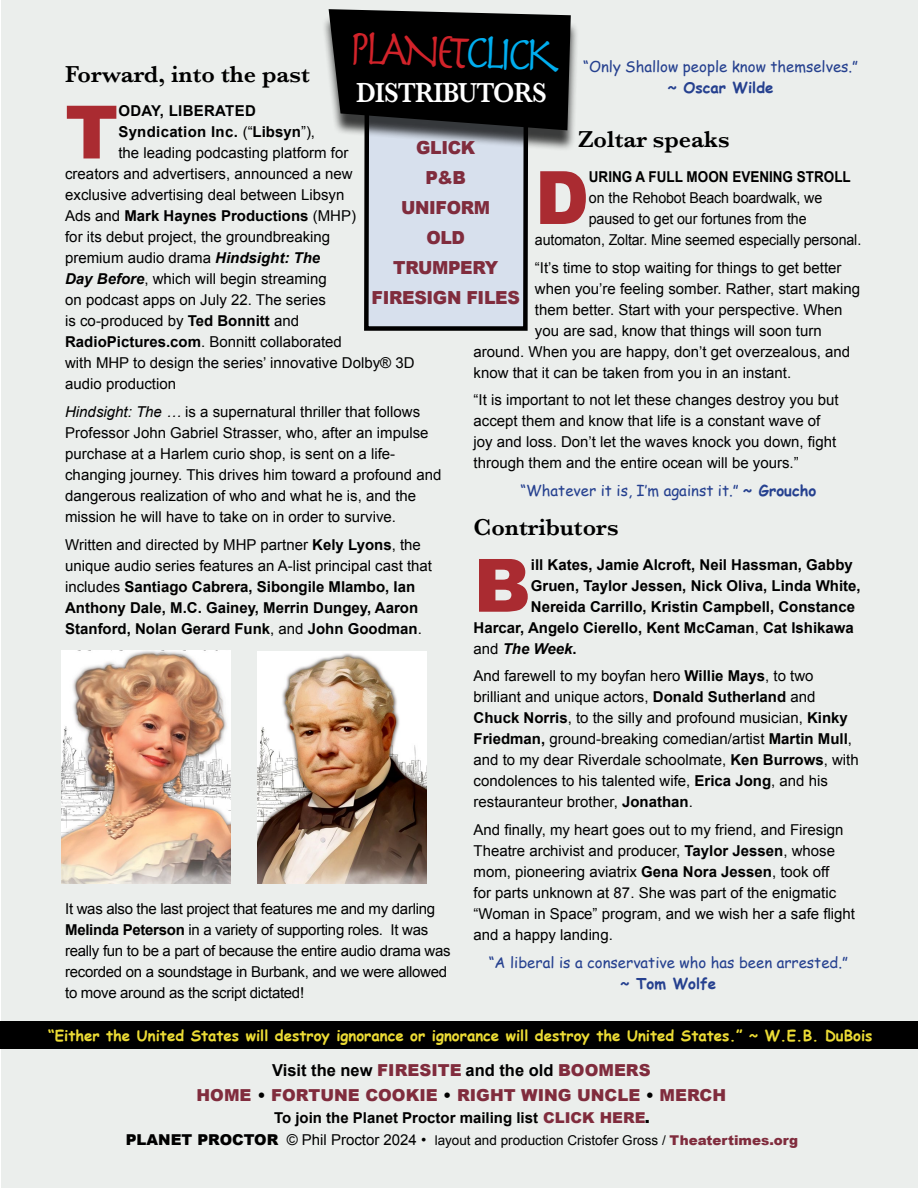
<style>
.page{position:relative;width:918px;height:1188px;background:#fff}
.page>*{position:absolute;margin:0;border:0;box-sizing:border-box;transform-origin:0 0}
.t1{font:900 73.65px "Arial";color:#aa2b31}
.t2{font:900 73.65px "Arial";color:#aa2b31;scale:.94 1}
.t3{font:51.3px "Herculanum";color:#d2232a;scale:.83 1}
.t4{font:600 28.5px "Baskerville";letter-spacing:-.03em;color:#fff;scale:.9 1}
.t5{font:600 24px "Baskerville";color:#000}
.t6{font:900 18px/30px "Arial";letter-spacing:-.02em;color:#802c3d;text-align:center;scale:.96 1}
.t7{font:900 16.5px/25.2px "Arial";color:#802c3d;text-align:center}
.t8{font:15px/21px "Arial";color:#000}
.t9{font:700 15px/21px "Arial";color:#000}
.t10{font:15px/21px "Arial";letter-spacing:-.02em;color:#000}
.t11{font:15px "Comic Sans MS";color:#25408f}
.t12{font:15px "Arial";color:#000;scale:.95 1}
.t13{font:700 15px "Comic Sans MS";color:#ecdc35}
.t14{font:700 15px "Arial";letter-spacing:.02em;color:#000}
.t15{font:700 15px "Arial";color:#000;scale:.9 1}
.t16{font:700 15px "Comic Sans MS";color:#25408f}
.t17{font:italic 700 15px "Arial";color:#000}
.t18{font:13.5px "Arial";color:#000}
.s1{color:#00aeef}
.s2{font-weight:400}
.s3{font-weight:700;font-style:italic}
.s4{font-weight:700}
.s5{font-style:italic}
.s6{font-weight:400;font-style:normal}
.s7{font-style:normal}
.s8{font-weight:700;color:#000}
.s9{color:#000}
.s10{font-weight:900;color:#802c3d}
.s11{font-weight:900}
.s12{font-weight:900;font-size:15px}
.s13{font-size:15px}
</style>
<div class="page">
<div style="left:1px;top:0;width:917px;height:1187px;background:#ebeeec"></div>
<img style="left:61px;top:651px;width:169px;height:233px">
<img style="left:257px;top:651px;width:170px;height:232px">
<div style="left:0;top:1022px;width:918px;height:27px;background:#000"></div>
<svg style="left:364px;top:152px;width:164px;height:179px;background:#c6ceda"></svg>
<div style="left:321px;top:15px;width:258px;height:137px;background:#000;opacity:.75"></div>
<svg style="left:329px;top:9px;width:244px;height:121px;background:#111212"></svg>
<h2 class="t3" style="left:350px;top:15px;width:255px;rotate:2deg">PLANET<span class="s1">CLICK</span></h2>
<p class="t11" style="left:583px;top:56px;width:276px">“Only Shallow people know themselves.”</p>
<p class="t16" style="left:668px;top:77px;width:107px">~ Oscar Wilde</p>
<h3 class="t5" style="left:578px;top:123px;width:153px">Zoltar speaks</h3>
<h1 class="t2" style="left:535px;top:144px;width:59px">D</h1>
<p class="t15" style="left:589px;top:167px;width:293px">URING A FULL MOON EVENING STROLL</p>
<h3 class="t5" style="left:65px;top:57px;width:246px">Forward, into the past</h3>
<h1 class="t1" style="left:65px;top:79px;width:55px">T</h1>
<p class="t14" style="left:118px;top:101px;width:139px">ODAY, LIBERATED</p>
<h3 class="t4" style="left:356px;top:73px;width:213px">DISTRIBUTORS</h3>
<p class="t14" style="left:118px;top:122px;width:198px">Syndication Inc. <span class="s2">(“</span>Libsyn<span class="s2">”),</span></p>
<p class="t8" style="left:118px;top:143px;width:232px">the leading podcasting platform for</p>
<p class="t8" style="left:65px;top:164px;width:289px">creators and advertisers, announced a new</p>
<p class="t8" style="left:65px;top:185px;width:281px">exclusive advertising deal between Libsyn</p>
<p class="t9" style="left:65px;top:206px;width:292px"><span class="s2">Ads and</span> Mark Haynes Productions <span class="s2">(MHP)</span></p>
<p class="t8" style="left:65px;top:227px;width:267px">for its debut project, the groundbreaking</p>
<p class="t8" style="left:65px;top:248px;width:257px">premium audio drama <span class="s3">Hindsight: The</span></p>
<p class="t8" style="left:65px;top:269px;width:263px"><span class="s3">Day Before</span>, which will begin streaming</p>
<p class="t8" style="left:65px;top:290px;width:262px">on podcast apps on July 22. The series</p>
<p class="t8" style="left:65px;top:311px;width:235px">is co-produced by <span class="s4">Ted Bonnitt</span> and</p>
<p class="t8" style="left:65px;top:332px;width:278px"><span class="s4">RadioPictures.com</span>. Bonnitt collaborated</p>
<p class="t8" style="left:65px;top:353px;width:351px">with MHP to design the series’ innovative Dolby® 3D</p>
<p class="t8" style="left:65px;top:374px;width:112px">audio production</p>
<p class="t8" style="left:65px;top:402px;width:378px"><span class="s5">Hindsight: The …</span> is a supernatural thriller that follows Professor John Gabriel Strasser, who, after an impulse purchase at a Harlem curio shop, is sent on a life&shy;changing journey. This drives him toward a profound and dangerous realization of who and what he is, and the mission he will have to take on in order to survive.</p>
<p class="t9" style="left:65px;top:535px;width:368px"><span class="s2">Written and directed by MHP partner</span> Kely Lyons<span class="s2">, the unique audio series features an A-list principal cast that includes</span> Santiago Cabrera, Sibongile Mlambo, Ian Anthony Dale, M.C. Gainey, Merrin Dungey, Aaron Stanford, Nolan Gerard Funk<span class="s2">, and</span> John Goodman<span class="s2">.</span></p>
<p class="t6" style="left:372px;top:132px;width:156px">GLICK<br>P&amp;B<br>UNIFORM<br>OLD<br>TRUMPERY<br>FIRESIGN FILES</p>
<p class="t12" style="left:589px;top:188px;width:247px">on the Rehobot Beach boardwalk, we</p>
<p class="t12" style="left:589px;top:209px;width:231px">paused to get our fortunes from the</p>
<p class="t12" style="left:535px;top:230px;width:345px">automaton, Zoltar. Mine seemed especially personal.</p>
<p class="t8" style="left:535px;top:257px;width:308px">“It’s time to stop waiting for things to get better</p>
<p class="t8" style="left:535px;top:278px;width:327px">when you’re feeling somber. Rather, start making</p>
<p class="t8" style="left:535px;top:299px;width:309px">them better. Start with your perspective. When</p>
<p class="t8" style="left:535px;top:320px;width:288px">you are sad, know that things will soon turn</p>
<p class="t8" style="left:474px;top:341px;width:378px">around. When you are happy, don’t get overzealous, and</p>
<p class="t8" style="left:474px;top:362px;width:319px">know that it can be taken from you in an instant.</p>
<p class="t8" style="left:474px;top:390px;width:367px">“It is important to not let these changes destroy you but accept them and know that life is a constant wave of joy and loss. Don’t let the waves knock you down, fight through them and the entire ocean will be yours.”</p>
<p class="t11" style="left:520px;top:480px;width:297px">“Whatever it is, I’m against it.” <span class="s4">~ Groucho</span></p>
<h3 class="t5" style="left:474px;top:511px;width:147px">Contributors</h3>
<h1 class="t1" style="left:474px;top:532px;width:59px">B</h1>
<p class="t9" style="left:531px;top:554px;width:324px">ill Kates, Jamie Alcroft, Neil Hassman, Gabby</p>
<p class="t9" style="left:531px;top:575px;width:331px">Gruen, Taylor Jessen, Nick Oliva, Linda White,</p>
<p class="t9" style="left:531px;top:596px;width:326px">Nereida Carrillo, Kristin Campbell, Constance</p>
<p class="t9" style="left:474px;top:617px;width:382px">Harcar, Angelo Cierello, Kent McCaman<span class="s2">,</span> Cat Ishikawa</p>
<p class="t17" style="left:474px;top:639px;width:105px"><span class="s6">and</span> The Week<span class="s7">.</span></p>
<p class="t8" style="left:474px;top:666px;width:387px">And farewell to my boyfan hero <span class="s4">Willie Mays</span>, to two brilliant and unique actors, <span class="s4">Donald Sutherland</span> and <span class="s4">Chuck Norris</span>, to the silly and profound musician, <span class="s4">Kinky Friedman,</span> ground-breaking comedian/artist <span class="s4">Martin Mull</span>, and to my dear Riverdale schoolmate, <span class="s4">Ken Burrows</span>, with condolences to his talented wife, <span class="s4">Erica Jong</span>, and his restauranteur brother, <span class="s4">Jonathan</span>.</p>
<p class="t8" style="left:474px;top:820px;width:383px">And finally, my heart goes out to my friend, and Firesign Theatre archivist and producer, <span class="s4">Taylor Jessen</span>, whose mom, pioneering aviatrix <span class="s4">Gena Nora Jessen</span>, took off<br>for parts unknown at 87. She was part of the enigmatic “Woman in Space” program, and we wish her a safe flight and a happy landing.</p>
<p class="t11" style="left:489px;top:951px;width:361px">“A liberal is a conservative who has been arrested.”</p>
<p class="t16" style="left:621px;top:972px;width:97px">~ Tom Wolfe</p>
<p class="t13" style="left:48px;top:1025px;width:826px">“Either the United States will destroy ignorance or ignorance will destroy the United States.” ~ W.E.B. DuBois</p>
<p class="t10" style="left:65px;top:898px;width:387px">It was also the last project that features me and my darling <span class="s4">Melinda Peterson</span> in a variety of supporting roles. It was really fun to be a part of because the entire audio drama was recorded on a soundstage in Burbank, and we were allowed to move around as the script dictated!</p>
<p class="t7" style="left:197px;top:1057px;width:531px"><span class="s8">Visit the new</span> FIRESITE <span class="s8">and the old</span> BOOMERS<br>HOME <span class="s9">•</span> FORTUNE COOKIE <span class="s9">•</span> RIGHT WING UNCLE <span class="s9">•</span> MERCH</p>
<p class="t9" style="left:274px;top:1108px;width:377px">To join the Planet Proctor mailing list <span class="s10">CLICK HERE</span><span class="s11">.</span></p>
<p class="t18" style="left:126px;top:1132px;width:674px"><span class="s12">PLANET PROCTOR</span> <span class="s13">© Phil Proctor 2024 •</span> layout and production Cristofer Gross / <span class="s10">Theatertimes.org</span></p>
</div>
